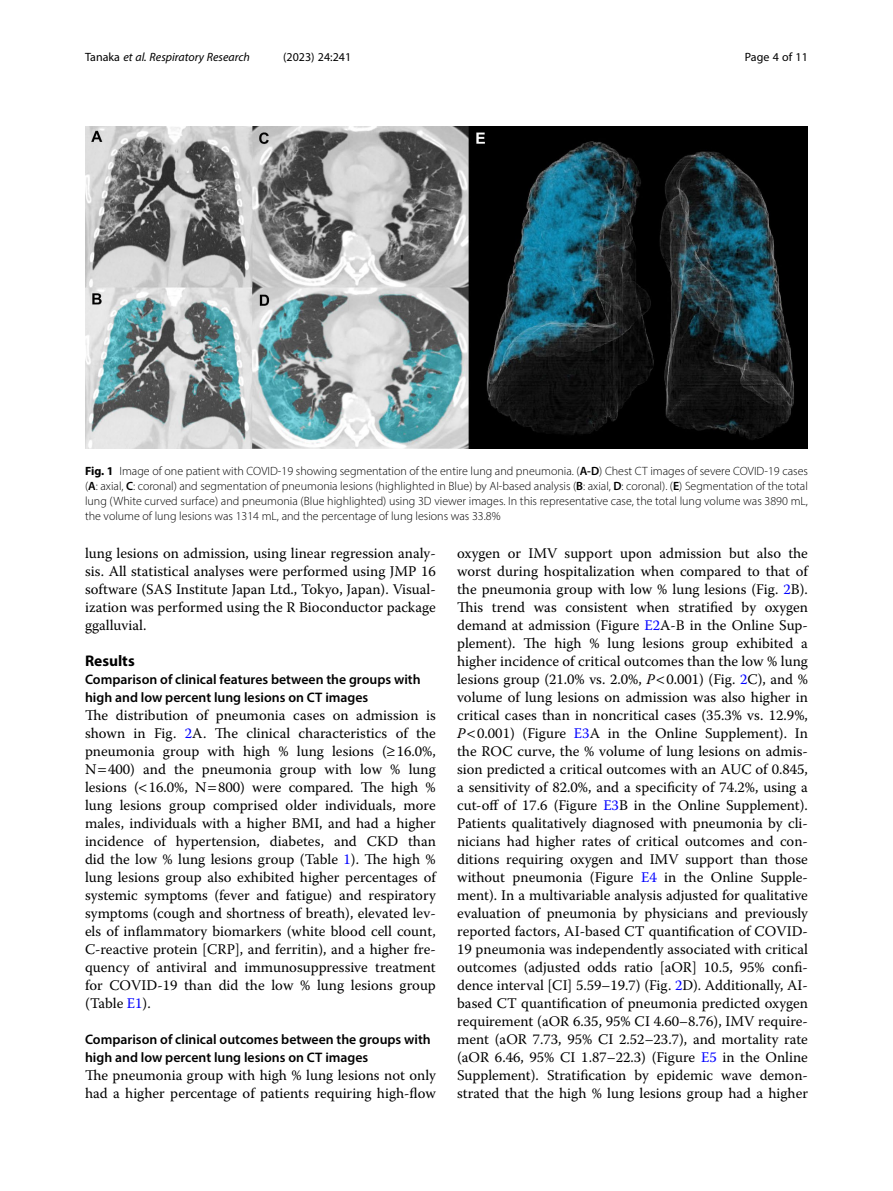
<style>
.page{position:relative;width:893px;height:1191px;background:#fff}
.page>*{position:absolute;margin:0;border:0;box-sizing:border-box;transform-origin:0 0}
.Head_1{font:700 15.45px "Myriad Pro";color:#000}
.Body_Text{font:14.7px/18px "Warnock Pro";color:#000;text-align:justify}
.Head_2_After_1{font:600 13.8px/18px "Myriad Pro";color:#000}
.Head_2{font:600 13.8px/18px "Myriad Pro";color:#000}
.Figure_Caption{font:300 12px/15px "Myriad Pro";color:#000;text-align:justify}
.t1{font:italic 12px "Myriad Pro";color:#000}
.t2{font:12px "Myriad Pro";color:#000}
.s1{font-style:normal}
.s2{font-weight:700}
.s3{font-weight:600}
.s4{color:#00f}
.s5{font-style:italic}
</style>
<div class="page">
<img style="left:85px;top:126px;width:723px;height:322px">
<p class="t1" style="left:85px;top:50px;width:167px"><span class="s1">Tanaka</span> et al. Respiratory Research</p>
<p class="t2" style="left:283px;top:50px;width:70px">(2023) 24:241</p>
<p class="t2" style="left:745px;top:50px;width:65px">Page 4 of 11</p>
<p class="Figure_Caption" style="left:85px;top:463px;width:724px"><span class="s2">Fig. 1</span> Image of one patient with COVID-19 showing segmentation of the entire lung and pneumonia. (<span class="s3">A-D</span>) Chest CT images of severe COVID-19 cases (<span class="s3">A</span>: axial, <span class="s3">C</span>: coronal) and segmentation of pneumonia lesions (highlighted in Blue) by AI-based analysis (<span class="s3">B</span>: axial, <span class="s3">D</span>: coronal). (<span class="s3">E</span>) Segmentation of the total lung (White curved surface) and pneumonia (Blue highlighted) using 3D viewer images. In this representative case, the total lung volume was 3890 mL, the volume of lung lesions was 1314 mL, and the percentage of lung lesions was 33.8%</p>
<p class="Body_Text" style="left:85px;top:544px;width:352px">lung lesions on admission, using linear regression analy&shy;sis. All statistical analyses were performed using JMP 16 software (SAS Institute Japan Ltd., Tokyo, Japan). Visual&shy;ization was performed using the R Bioconductor package ggalluvial.</p>
<p class="Head_1" style="left:85px;top:651px;width:51px">Results</p>
<p class="Head_2_After_1" style="left:85px;top:670px;width:337px">Comparison of clinical features between the groups with high and low percent lung lesions on CT images</p>
<p class="Body_Text" style="left:85px;top:706px;width:352px">The distribution of pneumonia cases on admission is shown in Fig. <span class="s4">2</span>A. The clinical characteristics of the pneumonia group with high % lung lesions (≥16.0%, N 400) and the pneumonia group with low % lung lesions ( 16.0%, N 800) were compared. The high % lung lesions group comprised older individuals, more males, individuals with a higher BMI, and had a higher incidence of hypertension, diabetes, and CKD than did the low % lung lesions group (Table <span class="s4">1</span>). The high % lung lesions group also exhibited higher percentages of systemic symptoms (fever and fatigue) and respiratory symptoms (cough and shortness of breath), elevated lev&shy;els of inflammatory biomarkers (white blood cell count, C-reactive protein [CRP], and ferritin), and a higher fre&shy;quency of antiviral and immunosuppressive treatment for COVID-19 than did the low % lung lesions group (Table <span class="s4">E1</span>).</p>
<p class="Head_2" style="left:85px;top:1030px;width:347px">Comparison of clinical outcomes between the groups with high and low percent lung lesions on CT images</p>
<p class="Body_Text" style="left:85px;top:1066px;width:352px">The pneumonia group with high % lung lesions not only had a higher percentage of patients requiring high-flow</p>
<p class="Body_Text" style="left:457px;top:544px;width:352px">oxygen or IMV support upon admission but also the worst during hospitalization when compared to that of the pneumonia group with low % lung lesions (Fig. <span class="s4">2</span>B).<br>This trend was consistent when stratified by oxygen demand at admission (Figure <span class="s4">E2</span>A-B in the Online Sup&shy;plement). The high % lung lesions group exhibited a higher incidence of critical outcomes than the low % lung lesions group (21.0% vs. 2.0%, <span class="s5">P</span> 0.001) (Fig. <span class="s4">2</span>C), and % volume of lung lesions on admission was also higher in critical cases than in noncritical cases (35.3% vs. 12.9%, <span class="s5">P</span> 0.001) (Figure <span class="s4">E3</span>A in the Online Supplement). In the ROC curve, the % volume of lung lesions on admis&shy;sion predicted a critical outcomes with an AUC of 0.845, a sensitivity of 82.0%, and a specificity of 74.2%, using a cut-off of 17.6 (Figure <span class="s4">E3</span>B in the Online Supplement).<br>Patients qualitatively diagnosed with pneumonia by cli&shy;nicians had higher rates of critical outcomes and con&shy;ditions requiring oxygen and IMV support than those without pneumonia (Figure <span class="s4">E4</span> in the Online Supple&shy;ment). In a multivariable analysis adjusted for qualitative evaluation of pneumonia by physicians and previously reported factors, AI-based CT quantification of COVID-19 pneumonia was independently associated with critical outcomes (adjusted odds ratio [aOR] 10.5, 95% confi&shy;dence interval [CI] 5.59–19.7) (Fig. <span class="s4">2</span>D). Additionally, AI&shy;based CT quantification of pneumonia predicted oxygen requirement (aOR 6.35, 95% CI 4.60–8.76), IMV require&shy;ment (aOR 7.73, 95% CI 2.52–23.7), and mortality rate (aOR 6.46, 95% CI 1.87–22.3) (Figure <span class="s4">E5</span> in the Online Supplement). Stratification by epidemic wave demon&shy;strated that the high % lung lesions group had a higher</p>
</div>
